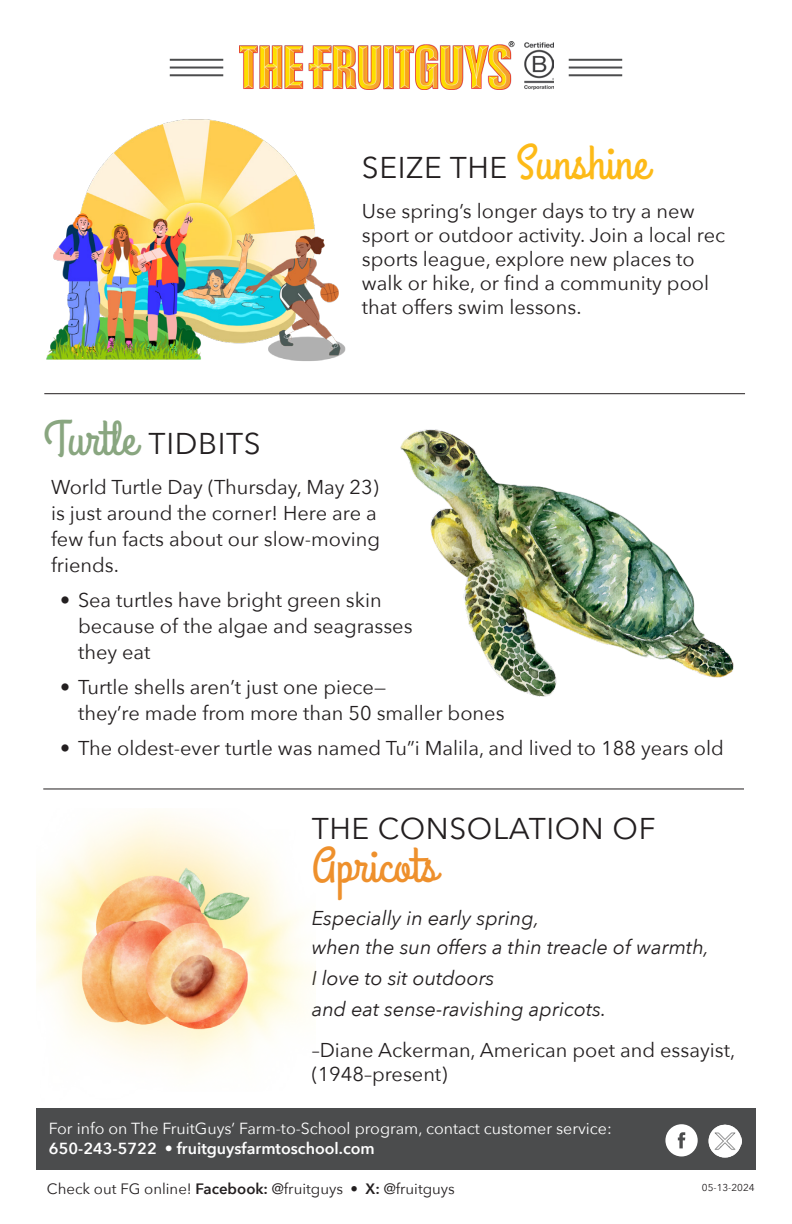
<style>
.page{position:relative;width:792px;height:1224px;background:#fff}
.page>*{position:absolute;margin:0;border:0;box-sizing:border-box;transform-origin:0 0}
.t1{font:49px "Grand Hotel";letter-spacing:.01em;color:#ee902c}
.t2{font:30px "Avenir Next";letter-spacing:.02em;color:#231f20}
.t3{font:20px/26px "Avenir Next";color:#231f20}
.t4{font:italic 20px "Avenir Next";color:#231f20}
.t5{font:16px/19.2px "Avenir Next";color:#fff}
.t6{font:15px "Avenir Next";color:#231f20}
.t7{font:10px "Avenir Next";color:#231f20}
.s1{font-family:"Grand Hotel";font-size:49px;color:#fdba18}
.s2{font-family:"Grand Hotel";font-size:49px;color:#89a680}
.s3{font-weight:600}
</style>
<div class="page">
<img style="left:240px;top:41px;width:313px;height:49px">
<hr style="left:170px;top:59px;width:53px;height:2px;background:#4b4c4d">
<hr style="left:170px;top:67px;width:53px;height:2px;background:#4b4c4d">
<hr style="left:170px;top:74px;width:53px;height:2px;background:#4b4c4d">
<hr style="left:569px;top:59px;width:53px;height:2px;background:#4b4c4d">
<hr style="left:569px;top:67px;width:53px;height:2px;background:#4b4c4d">
<hr style="left:569px;top:74px;width:53px;height:2px;background:#4b4c4d">
<div style="left:36px;top:1109px;width:720px;height:61px;background:#4b4c4d"></div>
<svg style="left:665px;top:1124px;width:33px;height:32px"></svg>
<img style="left:708px;top:1124px;width:34px;height:33px">
<hr style="left:43px;top:788px;width:701px;height:1px;background:#231f20">
<hr style="left:44px;top:393px;width:701px;height:1px;background:#231f20">
<img style="left:44px;top:119px;width:305px;height:276px">
<img style="left:400px;top:429px;width:334px;height:268px">
<img style="left:36px;top:813px;width:280px;height:258px">
<p class="t2" style="left:362px;top:142px;width:288px">SEIZE THE <span class="s1">Sunshine</span></p>
<p class="t3" style="left:362px;top:198px;width:365px;line-height:24px">Use spring’s longer days to try a new sport or outdoor activity. Join a local rec sports league, explore new places to walk or hike, or find a community pool that offers swim lessons.</p>
<p class="t2" style="left:44px;top:419px;width:219px"><span class="s2">Turtle</span> TIDBITS</p>
<p class="t3" style="left:51px;top:473px;width:331px">World Turtle Day (Thursday, May 23) is just around the corner! Here are a few fun facts about our slow-moving friends.</p>
<p class="t3" style="left:78px;top:586px;width:336px;text-indent:-18px">• Sea turtles have bright green skin because of the algae and seagrasses they eat</p>
<p class="t3" style="left:78px;top:673px;width:428px;text-indent:-18px">• Turtle shells aren’t just one piece—<br>they’re made from more than 50 smaller bones</p>
<p class="t3" style="left:60px;top:734px;width:665px">• The oldest-ever turtle was named Tu”i Malila, and lived to 188 years old</p>
<p class="t2" style="left:312px;top:803px;width:345px">THE CONSOLATION OF</p>
<p class="t1" style="left:312px;top:834px;width:127px">Apricots</p>
<p class="t4" style="left:312px;top:901px;width:229px">Especially in early spring,</p>
<p class="t4" style="left:312px;top:930px;width:399px">when the sun offers a thin treacle of warmth,</p>
<p class="t4" style="left:312px;top:961px;width:184px">I love to sit outdoors</p>
<p class="t4" style="left:312px;top:992px;width:296px">and eat sense-ravishing apricots.</p>
<p class="t3" style="left:312px;top:1037px;width:425px;line-height:24px">–Diane Ackerman, American poet and essayist, (1948–present)</p>
<p class="t5" style="left:49px;top:1118px;width:564px">For info on The FruitGuys’ Farm-to-School program, contact customer service:<br><span class="s3">650-243-5722</span> • <span class="s3">fruitguysfarmtoschool.com</span></p>
<p class="t6" style="left:47px;top:1176px;width:409px">Check out FG online! <span class="s3">Facebook:</span> @fruitguys • <span class="s3">X:</span> @fruitguys</p>
<p class="t7" style="left:702px;top:1179px;width:54px">05-13-2024</p>
</div>
